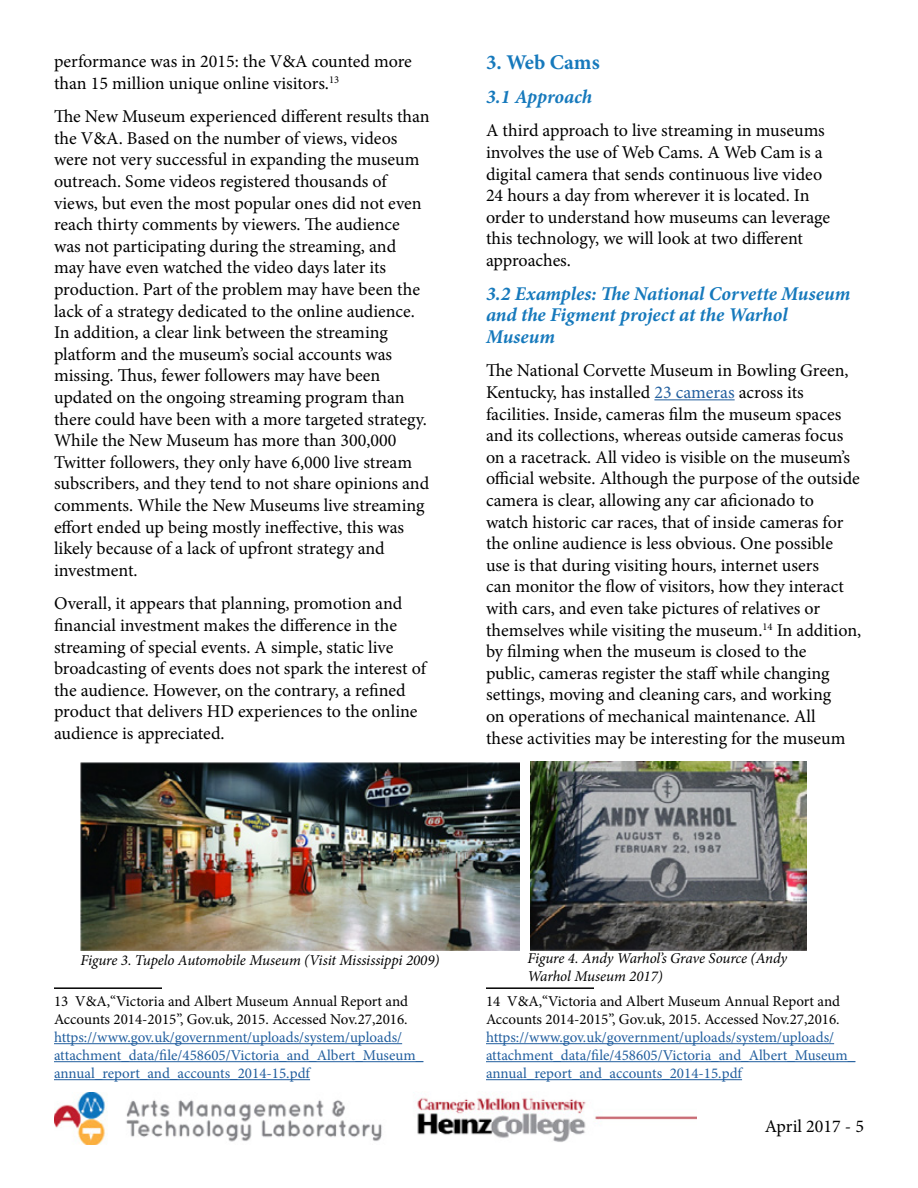
<style>
.page{position:relative;width:918px;height:1188px;background:#fff}
.page>*{position:absolute;margin:0;border:0;box-sizing:border-box;transform-origin:0 0}
.t1{font:700 21px "Minion Pro";letter-spacing:-.005em;color:#1679bc}
.t2{font:italic 700 19.5px/21.6px "Minion Pro";letter-spacing:-.005em;color:#1679bc}
.t3{font:18px/21.6px "Minion Pro";color:#000}
.t4{font:15px/18px "Minion Pro";color:#215e9e}
.t5{font:15px/18px "Minion Pro";color:#000}
.t6{font:italic 15px/18px "Minion Pro";letter-spacing:-.01em;color:#000}
.s1{color:#215e9e}
</style>
<div class="page">
<img style="left:54px;top:1093px;width:328px;height:51px">
<img style="left:417px;top:1097px;width:279px;height:45px">
<hr style="left:54px;top:987px;width:108px;height:2px;background:#000">
<hr style="left:54px;top:1043px;width:348px;height:1px;background:#215e9e">
<hr style="left:54px;top:1061px;width:369px;height:1px;background:#215e9e">
<hr style="left:54px;top:1079px;width:256px;height:1px;background:#215e9e">
<hr style="left:654px;top:399px;width:81px;height:1px;background:#215e9e">
<hr style="left:486px;top:987px;width:108px;height:2px;background:#000">
<hr style="left:486px;top:1043px;width:348px;height:1px;background:#215e9e">
<hr style="left:486px;top:1061px;width:369px;height:1px;background:#215e9e">
<hr style="left:486px;top:1079px;width:256px;height:1px;background:#215e9e">
<img style="left:80px;top:762px;width:439px;height:188px">
<img style="left:531px;top:761px;width:275px;height:189px">
<p class="t3" style="left:54px;top:51px;width:359px">performance was in 2015: the V&amp;A counted more than 15 million unique online visitors.<sup>13</sup></p>
<p class="t3" style="left:54px;top:106px;width:377px">The New Museum experienced different results than the V&amp;A. Based on the number of views, videos were not very successful in expanding the museum outreach. Some videos registered thousands of views, but even the most popular ones did not even reach thirty comments by viewers. The audience was not participating during the streaming, and may have even watched the video days later its production. Part of the problem may have been the lack of a strategy dedicated to the online audience.<br>In addition, a clear link between the streaming platform and the museum’s social accounts was missing. Thus, fewer followers may have been updated on the ongoing streaming program than there could have been with a more targeted strategy.<br>While the New Museum has more than 300,000<br>Twitter followers, they only have 6,000 live stream subscribers, and they tend to not share opinions and comments. While the New Museums live streaming effort ended up being mostly ineffective, this was likely because of a lack of upfront strategy and investment.</p>
<p class="t3" style="left:54px;top:593px;width:374px">Overall, it appears that planning, promotion and financial investment makes the difference in the streaming of special events. A simple, static live broadcasting of events does not spark the interest of the audience. However, on the contrary, a refined product that delivers HD experiences to the online audience is appreciated.</p>
<p class="t1" style="left:486px;top:48px;width:115px">3. Web Cams</p>
<p class="t2" style="left:486px;top:86px;width:108px">3.1 Approach</p>
<p class="t3" style="left:486px;top:120px;width:346px">A third approach to live streaming in museums involves the use of Web Cams. A Web Cam is a digital camera that sends continuous live video 24 hours a day from wherever it is located. In order to understand how museums can leverage this technology, we will look at two different approaches.</p>
<p class="t2" style="left:486px;top:282px;width:366px">3.2 Examples: The National Corvette Museum and the Figment project at the Warhol<br>Museum</p>
<p class="t3" style="left:486px;top:360px;width:377px">The National Corvette Museum in Bowling Green, Kentucky, has installed <span class="s1">23 cameras</span> across its facilities. Inside, cameras film the museum spaces and its collections, whereas outside cameras focus on a racetrack. All video is visible on the museum’s official website. Although the purpose of the outside camera is clear, allowing any car aficionado to<br>watch historic car races, that of inside cameras for the online audience is less obvious. One possible use is that during visiting hours, internet users<br>can monitor the flow of visitors, how they interact with cars, and even take pictures of relatives or themselves while visiting the museum.<sup>14</sup> In addition, by filming when the museum is closed to the<br>public, cameras register the staff while changing settings, moving and cleaning cars, and working<br>on operations of mechanical maintenance. All<br>these activities may be interesting for the museum</p>
<p class="t6" style="left:80px;top:951px;width:361px">Figure 3. Tupelo Automobile Museum (Visit Mississippi 2009)</p>
<p class="t6" style="left:527px;top:949px;width:261px">Figure 4. Andy Warhol’s Grave Source (Andy<br>Warhol Museum 2017)</p>
<p class="t5" style="left:54px;top:992px;width:356px">13 V&amp;A,“Victoria and Albert Museum Annual Report and<br>Accounts 2014-2015”, Gov.uk, 2015. Accessed Nov.27,2016.</p>
<p class="t4" style="left:54px;top:1028px;width:371px">https://www.gov.uk/government/uploads/system/uploads/ attachment_data/file/458605/Victoria_and_Albert_Museum_ annual_report_and_accounts_2014-15.pdf</p>
<p class="t5" style="left:486px;top:992px;width:356px">14 V&amp;A,“Victoria and Albert Museum Annual Report and<br>Accounts 2014-2015”, Gov.uk, 2015. Accessed Nov.27,2016.</p>
<p class="t4" style="left:486px;top:1028px;width:371px">https://www.gov.uk/government/uploads/system/uploads/ attachment_data/file/458605/Victoria_and_Albert_Museum_ annual_report_and_accounts_2014-15.pdf</p>
<p class="t3" style="left:765px;top:1115px;width:101px">April 2017 - 5</p>
</div>
